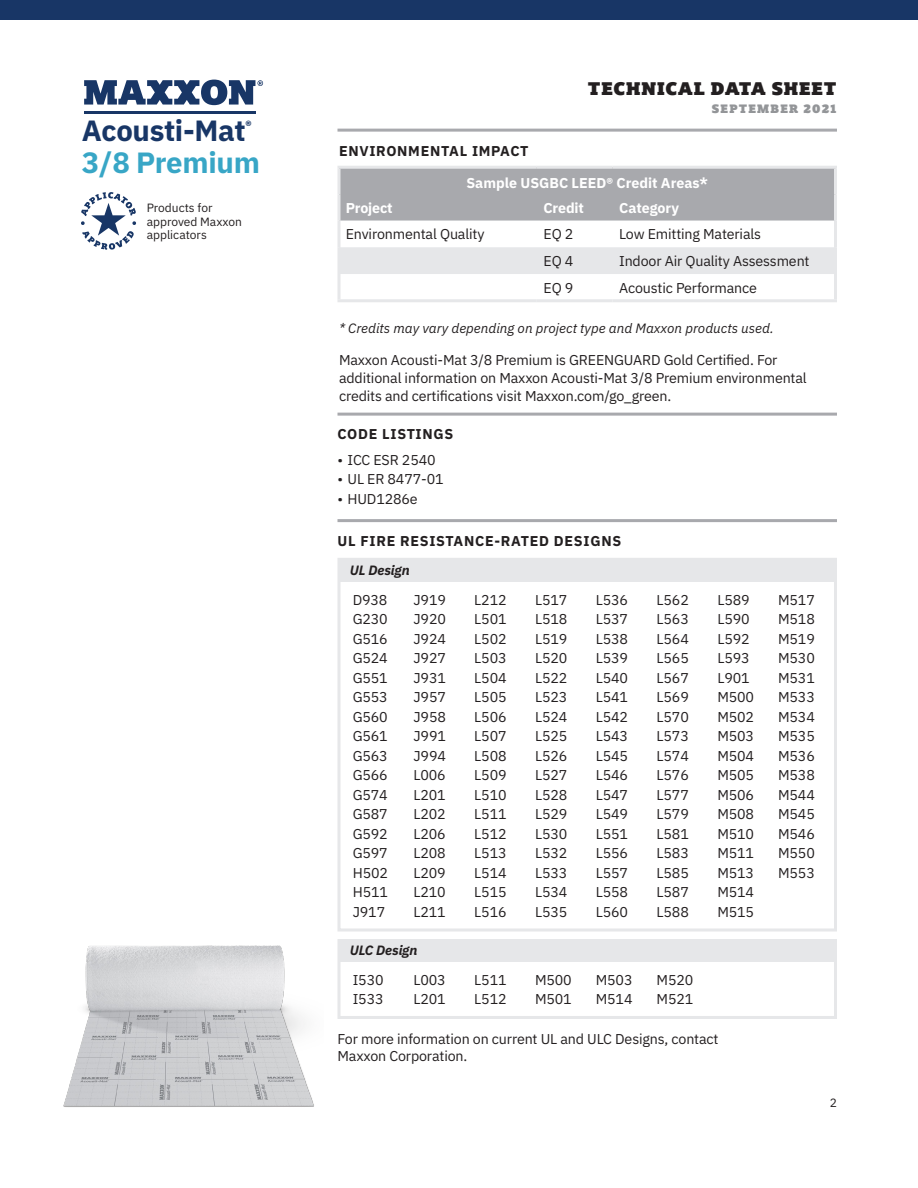
<style>
.page{position:relative;width:918px;height:1188px;background:#fff}
.page>*{position:absolute;margin:0;border:0;box-sizing:border-box;transform-origin:0 0}
.t1{font:700 29.25px/31.3px "IBM Plex Sans";letter-spacing:-.01em;color:#183666}
.t2{font:18px "Plume Ad";letter-spacing:.045em;color:#231f20}
.Body_Text__9_5_13__L{font:14.25px/19.5px "IBM Plex Sans";letter-spacing:-.01em;color:#231f20;text-align:justify}
.Body_All_Caps_Bold_T{font:14.25px/18px "IBM Plex Sans";letter-spacing:-.01em;color:#231f20}
.Body_All_Caps_Bold_T-2{font:700 14.25px "IBM Plex Sans";letter-spacing:.05em;color:#231f20}
.Body_Text_Table__9_5{font:700 14.25px "IBM Plex Sans";color:#fff}
.Body_Text_Table__9_5-2{font:14.25px "IBM Plex Sans";letter-spacing:-.01em;color:#231f20}
.Body_All_Caps_Bold_T-3{font:italic 13.5px "IBM Plex Sans";color:#231f20}
.Body-Italic_Subhead{font:italic 700 13.5px "IBM Plex Sans";letter-spacing:-.01em;color:#231f20}
.t3{font:12px/13.5px "IBM Plex Sans";color:#231f20}
.t4{font:12px "Plume Ad";letter-spacing:.1em;color:#939598}
.s1{color:#38a6c6}
</style>
<div class="page">
<div style="left:338px;top:559px;width:499px;height:23px;background:#e6e7e9"></div>
<div style="left:338px;top:939px;width:499px;height:23px;background:#e6e7e9"></div>
<div style="left:338px;top:558px;width:499px;height:374px;border:3px solid #e6e7e9"></div>
<div style="left:338px;top:939px;width:499px;height:80px;border:3px solid #e6e7e9"></div>
<hr style="left:338px;top:129px;width:499px;height:3px;background:#a8a9ad">
<svg style="left:84px;top:80px;width:179px;height:25px"></svg>
<svg style="left:81px;top:192px;width:55px;height:58px"></svg>
<hr style="left:84px;top:111px;width:172px;height:3px;background:#183666">
<div style="left:340px;top:169px;width:494px;height:52px;background:#a8a9ad"></div>
<svg style="left:340px;top:247px;width:494px;height:52px"></svg>
<hr style="left:338px;top:221px;width:2px;height:26px;background:#e6e7e9">
<hr style="left:834px;top:221px;width:3px;height:26px;background:#e6e7e9">
<hr style="left:338px;top:247px;width:2px;height:27px;background:#e6e7e9">
<hr style="left:834px;top:247px;width:3px;height:27px;background:#e6e7e9">
<hr style="left:834px;top:274px;width:3px;height:25px;background:#e6e7e9">
<hr style="left:338px;top:195px;width:2px;height:26px;background:#e6e7e9">
<hr style="left:834px;top:195px;width:3px;height:26px;background:#e6e7e9">
<hr style="left:338px;top:169px;width:2px;height:26px;background:#e6e7e9">
<hr style="left:834px;top:169px;width:3px;height:26px;background:#e6e7e9">
<hr style="left:338px;top:166px;width:199px;height:3px;background:#e6e7e9">
<hr style="left:537px;top:166px;width:75px;height:3px;background:#e6e7e9">
<hr style="left:612px;top:166px;width:225px;height:3px;background:#e6e7e9">
<hr style="left:338px;top:274px;width:2px;height:25px;background:#e6e7e9">
<hr style="left:338px;top:299px;width:199px;height:3px;background:#e6e7e9">
<hr style="left:537px;top:299px;width:75px;height:3px;background:#e6e7e9">
<hr style="left:612px;top:299px;width:225px;height:3px;background:#e6e7e9">
<hr style="left:338px;top:519px;width:499px;height:3px;background:#a8a9ad">
<hr style="left:338px;top:413px;width:499px;height:3px;background:#a8a9ad">
<img style="left:63px;top:945px;width:251px;height:162px">
<div style="left:0;top:0;width:918px;height:20px;background:#183666"></div>
<h1 class="t1" style="left:82px;top:113px;width:180px">Acousti-Mat<sup>®<br></sup><span class="s1">3/8 Premium</span></h1>
<p class="t3" style="left:147px;top:200px;width:97px">Products for approved Maxxon applicators</p>
<p class="t2" style="left:588px;top:77px;width:250px">TECHNICAL DATA SHEET</p>
<p class="t4" style="left:712px;top:101px;width:126px">SEPTEMBER 2021</p>
<p class="Body_All_Caps_Bold_T-2" style="left:339px;top:140px;width:191px">ENVIRONMENTAL IMPACT</p>
<p class="Body_Text_Table__9_5" style="left:466px;top:171px;width:243px">Sample USGBC LEED® Credit Areas*</p>
<p class="Body_Text_Table__9_5" style="left:346px;top:197px;width:48px">Project</p>
<p class="Body_Text_Table__9_5" style="left:544px;top:197px;width:42px">Credit</p>
<p class="Body_Text_Table__9_5" style="left:619px;top:197px;width:61px">Category</p>
<p class="Body_Text_Table__9_5-2" style="left:346px;top:224px;width:140px">Environmental Quality</p>
<p class="Body_Text_Table__9_5-2" style="left:544px;top:224px;width:31px">EQ 2</p>
<p class="Body_All_Caps_Bold_T" style="left:619px;top:224px;width:144px">Low Emitting Materials</p>
<p class="Body_Text_Table__9_5-2" style="left:544px;top:250px;width:31px">EQ 4</p>
<p class="Body_All_Caps_Bold_T" style="left:619px;top:251px;width:192px">Indoor Air Quality Assessment</p>
<p class="Body_Text_Table__9_5-2" style="left:544px;top:277px;width:31px">EQ 9</p>
<p class="Body_All_Caps_Bold_T" style="left:619px;top:278px;width:139px">Acoustic Performance</p>
<p class="Body_All_Caps_Bold_T-3" style="left:339px;top:318px;width:436px">* Credits may vary depending on project type and Maxxon products used.</p>
<p class="Body_All_Caps_Bold_T" style="left:339px;top:349px;width:469px">Maxxon Acousti-Mat 3/8 Premium is GREENGUARD Gold Certified. For additional information on Maxxon Acousti-Mat 3/8 Premium environmental credits and certifications visit Maxxon.com/go_green.</p>
<p class="Body_All_Caps_Bold_T-2" style="left:338px;top:422px;width:117px">CODE LISTINGS</p>
<p class="Body_All_Caps_Bold_T" style="left:338px;top:450px;width:100px">• ICC ESR 2540</p>
<p class="Body_All_Caps_Bold_T" style="left:338px;top:469px;width:108px">• UL ER 8477-01</p>
<p class="Body_All_Caps_Bold_T" style="left:338px;top:489px;width:82px">• HUD1286e</p>
<p class="Body_All_Caps_Bold_T-2" style="left:338px;top:530px;width:285px">UL FIRE RESISTANCE-RATED DESIGNS</p>
<p class="Body-Italic_Subhead" style="left:350px;top:560px;width:61px">UL Design</p>
<p class="Body_Text__9_5_13__L" style="left:353px;top:589px;width:37px">D938<br>G230<br>G516<br>G524<br>G551<br>G553<br>G560<br>G561<br>G563<br>G566<br>G574<br>G587<br>G592<br>G597<br>H502<br>H511<br>J917</p>
<p class="Body_Text__9_5_13__L" style="left:414px;top:589px;width:34px">J919<br>J920<br>J924<br>J927<br>J931<br>J957<br>J958<br>J991<br>J994<br>L006<br>L201<br>L202<br>L206<br>L208<br>L209<br>L210<br>L211</p>
<p class="Body_Text__9_5_13__L" style="left:474px;top:589px;width:34px">L212<br>L501<br>L502<br>L503<br>L504<br>L505<br>L506<br>L507<br>L508<br>L509<br>L510<br>L511<br>L512<br>L513<br>L514<br>L515<br>L516</p>
<p class="Body_Text__9_5_13__L" style="left:535px;top:589px;width:34px">L517<br>L518<br>L519<br>L520<br>L522<br>L523<br>L524<br>L525<br>L526<br>L527<br>L528<br>L529<br>L530<br>L532<br>L533<br>L534<br>L535</p>
<p class="Body_Text__9_5_13__L" style="left:596px;top:589px;width:34px">L536<br>L537<br>L538<br>L539<br>L540<br>L541<br>L542<br>L543<br>L545<br>L546<br>L547<br>L549<br>L551<br>L556<br>L557<br>L558<br>L560</p>
<p class="Body_Text__9_5_13__L" style="left:657px;top:589px;width:34px">L562<br>L563<br>L564<br>L565<br>L567<br>L569<br>L570<br>L573<br>L574<br>L576<br>L577<br>L579<br>L581<br>L583<br>L585<br>L587<br>L588</p>
<p class="Body_Text__9_5_13__L" style="left:717px;top:589px;width:38px;text-align:left">L589<br>L590<br>L592<br>L593<br>L901<br>M500<br>M502<br>M503<br>M504<br>M505<br>M506<br>M508<br>M510<br>M511<br>M513<br>M514<br>M515</p>
<p class="Body_Text__9_5_13__L" style="left:778px;top:589px;width:38px">M517<br>M518<br>M519<br>M530<br>M531<br>M533<br>M534<br>M535<br>M536<br>M538<br>M544<br>M545<br>M546<br>M550<br>M553</p>
<p class="Body-Italic_Subhead" style="left:350px;top:940px;width:69px">ULC Design</p>
<p class="Body_Text__9_5_13__L" style="left:353px;top:969px;width:32px">I530<br>I533</p>
<p class="Body_Text__9_5_13__L" style="left:414px;top:969px;width:34px">L003<br>L201</p>
<p class="Body_Text__9_5_13__L" style="left:474px;top:969px;width:34px">L511<br>L512</p>
<p class="Body_Text__9_5_13__L" style="left:535px;top:969px;width:38px">M500<br>M501</p>
<p class="Body_Text__9_5_13__L" style="left:596px;top:969px;width:38px">M503<br>M514</p>
<p class="Body_Text__9_5_13__L" style="left:657px;top:969px;width:38px">M520<br>M521</p>
<p class="Body_All_Caps_Bold_T" style="left:338px;top:1029px;width:383px;line-height:17.1px">For more information on current UL and ULC Designs, contact<br>Maxxon Corporation.</p>
<p class="t3" style="left:830px;top:1095px;width:9px">2</p>
</div>
